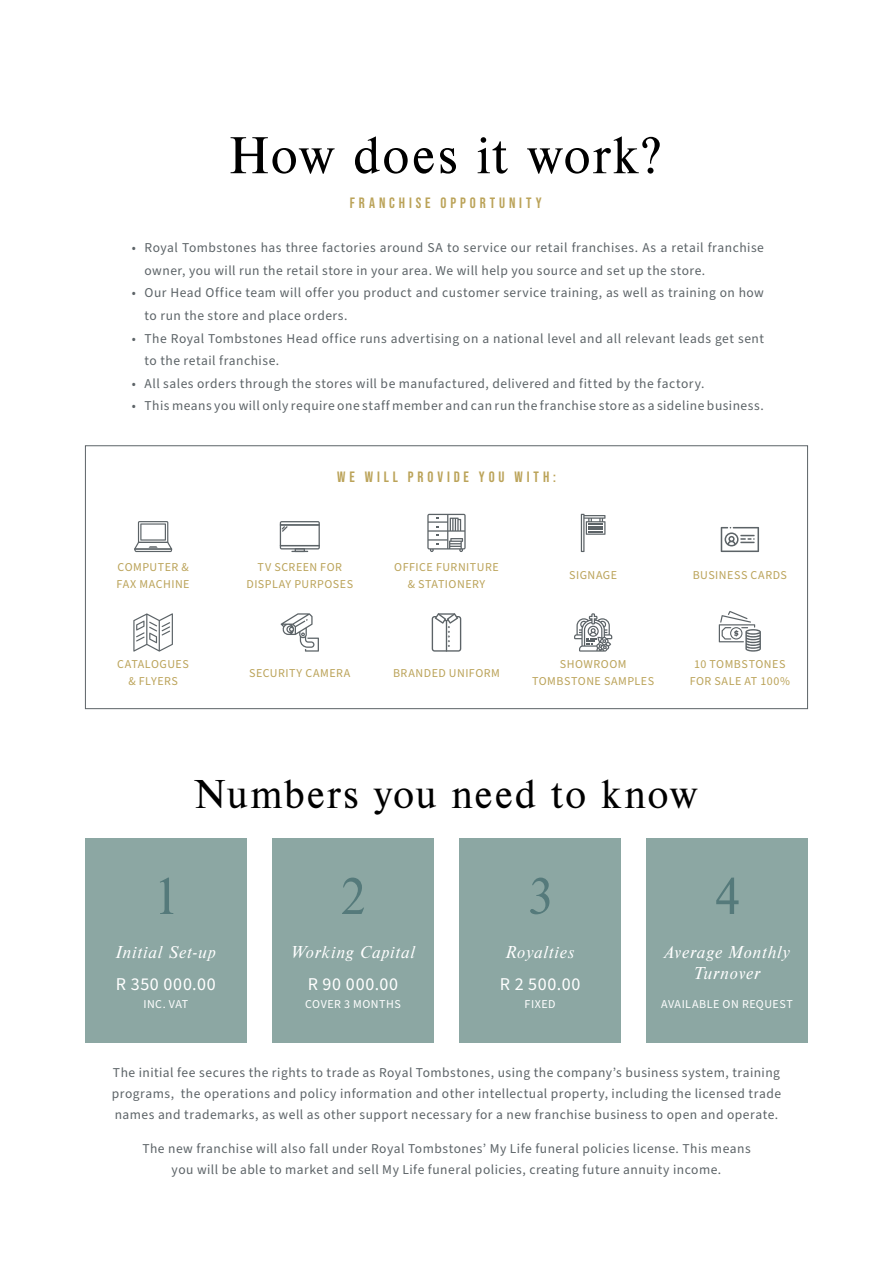
<style>
.page{position:relative;width:893px;height:1263px;background:#fff}
.page>*{position:absolute;margin:0;border:0;box-sizing:border-box;transform-origin:0 0}
.t1{font:54px "Nimbus Rom D";letter-spacing:.03em;color:#000}
.t2{font:54px "Nimbus Rom D";color:#557a7b}
.t3{font:42px "Nimbus Rom D";letter-spacing:.04em;color:#000}
.t4{font:italic 18px/21px "Nimbus Rom D";letter-spacing:.04em;color:#fff;text-align:center}
.t5{font:18px "Source Sans Pro";letter-spacing:.045em;color:#fff}
.t6{font:15px "Bebas Neue";letter-spacing:.26em;color:#bba359}
.t7{font:13.5px/22.5px "Source Sans Pro";letter-spacing:.035em;color:#5c6367}
.t8{font:12px/16.5px "Source Sans Pro";letter-spacing:.04em;color:#bba359;text-align:center}
.t9{font:12px "Source Sans Pro";letter-spacing:.04em;color:#fff}
</style>
<div class="page">
<div style="left:85px;top:838px;width:162px;height:204px;background:#8ca7a3"></div>
<div style="left:459px;top:838px;width:162px;height:204px;background:#8ca7a3"></div>
<div style="left:646px;top:838px;width:162px;height:204px;background:#8ca7a3"></div>
<div style="left:272px;top:838px;width:162px;height:204px;background:#8ca7a3"></div>
<div style="left:85px;top:445px;width:723px;height:264px;border:1px solid #5c6367"></div>
<svg style="left:134px;top:521px;width:38px;height:31px"></svg>
<svg style="left:280px;top:521px;width:40px;height:31px"></svg>
<svg style="left:427px;top:514px;width:39px;height:38px"></svg>
<svg style="left:581px;top:514px;width:24px;height:38px"></svg>
<svg style="left:721px;top:527px;width:38px;height:25px"></svg>
<svg style="left:133px;top:613px;width:40px;height:39px"></svg>
<svg style="left:281px;top:613px;width:38px;height:39px"></svg>
<svg style="left:432px;top:613px;width:29px;height:39px"></svg>
<svg style="left:574px;top:613px;width:38px;height:39px"></svg>
<svg style="left:719px;top:611px;width:42px;height:41px"></svg>
<h1 class="t1" style="left:229px;top:120px;width:435px">How does it work?</h1>
<p class="t6" style="left:350px;top:195px;width:193px">FRANCHISE OPPORTUNITY</p>
<p class="t7" style="left:145px;top:237px;width:621px;text-indent:-13px">• Royal Tombstones has three factories around SA to service our retail franchises. As a retail franchise owner, you will run the retail store in your area. We will help you source and set up the store.</p>
<p class="t7" style="left:145px;top:282px;width:621px;text-indent:-13px">• Our Head Office team will offer you product and customer service training, as well as training on how to run the store and place orders.</p>
<p class="t7" style="left:145px;top:327px;width:621px;text-indent:-13px">• The Royal Tombstones Head office runs advertising on a national level and all relevant leads get sent to the retail franchise.</p>
<p class="t7" style="left:132px;top:372px;width:574px">• All sales orders through the stores will be manufactured, delivered and fitted by the factory.</p>
<p class="t7" style="left:132px;top:395px;width:634px">• This means you will only require one staff member and can run the franchise store as a sideline business.</p>
<p class="t6" style="left:337px;top:468px;width:220px">WE WILL PROVIDE YOU WITH:</p>
<p class="t8" style="left:117px;top:559px;width:75px;text-align:left">COMPUTER &amp;<br>FAX MACHINE</p>
<p class="t8" style="left:246px;top:559px;width:108px">TV SCREEN FOR<br>DISPLAY PURPOSES</p>
<p class="t8" style="left:394px;top:559px;width:106px">OFFICE FURNITURE &amp; STATIONERY</p>
<p class="t8" style="left:569px;top:567px;width:50px">SIGNAGE</p>
<p class="t8" style="left:693px;top:567px;width:96px">BUSINESS CARDS</p>
<p class="t8" style="left:117px;top:656px;width:73px">CATALOGUES &amp; FLYERS</p>
<p class="t8" style="left:249px;top:665px;width:103px">SECURITY CAMERA</p>
<p class="t8" style="left:393px;top:665px;width:108px">BRANDED UNIFORM</p>
<p class="t8" style="left:532px;top:656px;width:124px">SHOWROOM<br>TOMBSTONE SAMPLES</p>
<p class="t8" style="left:690px;top:656px;width:102px">10 TOMBSTONES<br>FOR SALE AT 100%</p>
<h2 class="t3" style="left:194px;top:767px;width:504px">Numbers you need to know</h2>
<h1 class="t2" style="left:152px;top:860px;width:28px">1</h1>
<h1 class="t2" style="left:339px;top:860px;width:28px">2</h1>
<h1 class="t2" style="left:526px;top:860px;width:28px">3</h1>
<h1 class="t2" style="left:714px;top:860px;width:28px">4</h1>
<h3 class="t4" style="left:116px;top:941px;width:101px">Initial Set-up</h3>
<h3 class="t5" style="left:116px;top:972px;width:101px">R 350 000.00</h3>
<p class="t9" style="left:143px;top:996px;width:46px">INC. VAT</p>
<h3 class="t4" style="left:291px;top:941px;width:126px">Working Capital</h3>
<h3 class="t5" style="left:308px;top:972px;width:92px">R 90 000.00</h3>
<p class="t9" style="left:305px;top:996px;width:97px">COVER 3 MONTHS</p>
<h3 class="t4" style="left:506px;top:941px;width:70px">Royalties</h3>
<h3 class="t5" style="left:500px;top:972px;width:82px">R 2 500.00</h3>
<p class="t9" style="left:525px;top:996px;width:32px">FIXED</p>
<h3 class="t4" style="left:664px;top:941px;width:127px">Average Monthly<br>Turnover</h3>
<p class="t9" style="left:661px;top:996px;width:133px">AVAILABLE ON REQUEST</p>
<p class="t7" style="left:112px;top:1062px;width:671px;line-height:21px;text-align:justify">The initial fee secures the rights to trade as Royal Tombstones, using the company’s business system, training programs, the operations and policy information and other intellectual property, including the licensed trade names and trademarks, as well as other support necessary for a new franchise business to open and operate.</p>
<p class="t7" style="left:142px;top:1138px;width:610px;line-height:21px;text-align:center">The new franchise will also fall under Royal Tombstones’ My Life funeral policies license. This means you will be able to market and sell My Life funeral policies, creating future annuity income.</p>
</div>
